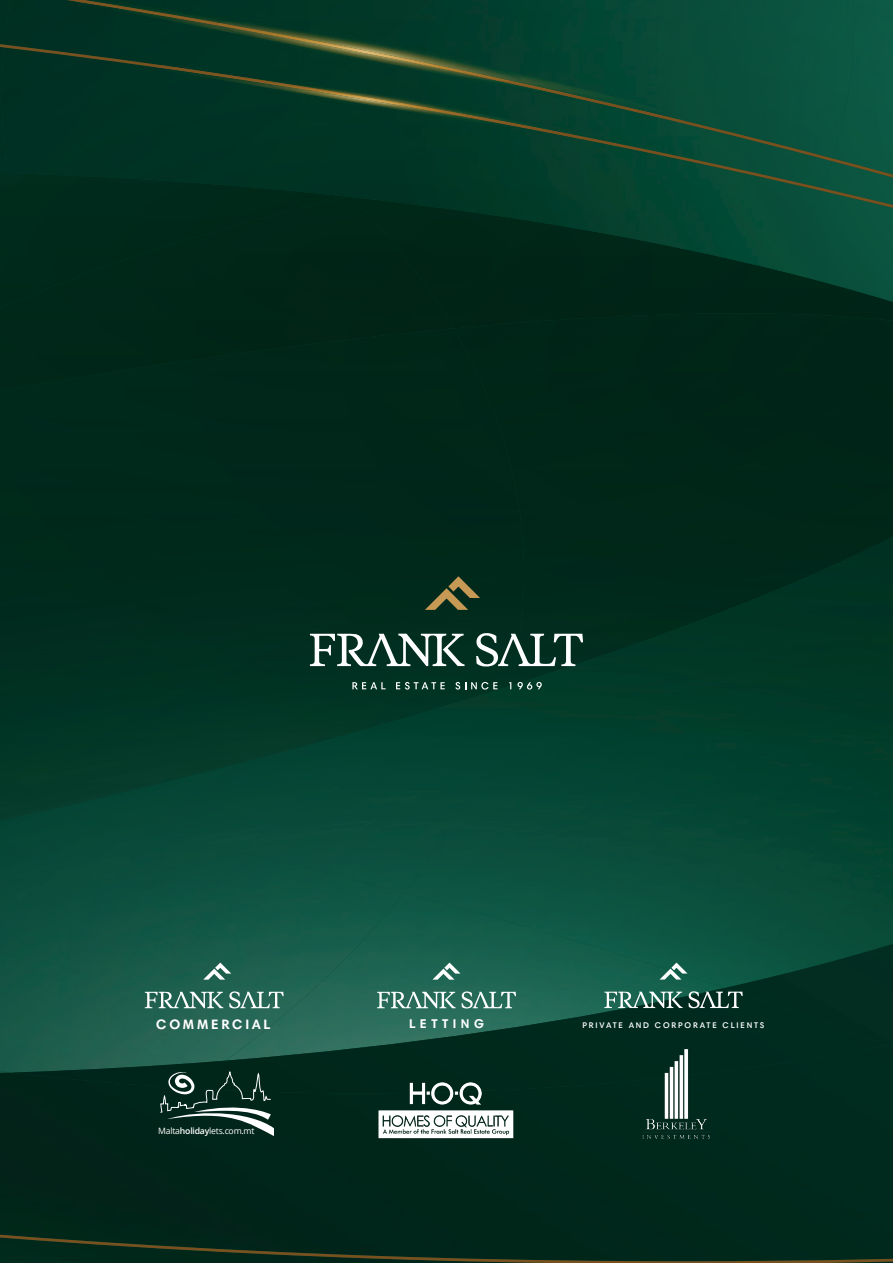
<style>
.page{position:relative;width:893px;height:1263px;background:#fff}
.page>*{position:absolute;margin:0;border:0;box-sizing:border-box;transform-origin:0 0}
.t1{font:700 13.8px "Harmonia Sans Pro Cyr";letter-spacing:.2em;color:#fff}
.t2{font:700 12.75px "Harmonia Sans Pro Cyr";color:#fff}
.t3{font:8.7px "Open Sans";letter-spacing:-.025em;color:#fff}
.t4{font:600 8.25px "Harmonia Sans Pro Cyr";letter-spacing:.22em;color:#fff}
.s1{font-weight:600}
</style>
<div class="page">
<img style="left:495px;top:735px;width:398px;height:209px">
<div style="left:0;top:735px;width:50px;height:64px;background:#033927"></div>
<img style="left:50px;top:735px;width:445px;height:158px">
<div style="left:524px;top:328px;width:369px;height:209px;background:#002618"></div>
<div style="left:454px;top:271px;width:439px;height:57px;background:#002517"></div>
<img style="left:524px;top:537px;width:369px;height:198px">
<img style="left:0;top:328px;width:524px;height:407px">
<div style="left:0;top:223px;width:454px;height:168px;background:#002619"></div>
<img style="left:345px;top:686px;width:165px;height:49px">
<img style="left:725px;top:944px;width:168px;height:101px">
<img style="left:781px;top:223px;width:112px;height:79px">
<img style="left:2px;top:223px;width:852px;height:48px">
<img style="left:404px;top:893px;width:321px;height:95px">
<img style="left:0;top:799px;width:50px;height:11px">
<img style="left:0;top:810px;width:404px;height:236px">
<img style="left:11px;top:988px;width:876px;height:58px">
<svg style="left:0;top:194px;width:893px;height:29px;background:#033725"></svg>
<svg style="left:0;top:0;width:893px;height:194px;background:#063f2d"></svg>
<img style="left:436px;top:68px;width:256px;height:53px">
<img style="left:499px;top:81px;width:187px;height:40px">
<div style="left:80px;top:0;width:222px;height:35px;background:#003425"></div>
<img style="left:71px;top:0;width:148px;height:26px">
<img style="left:218px;top:22px;width:303px;height:59px">
<img style="left:218px;top:23px;width:296px;height:58px">
<svg style="left:0;top:1046px;width:893px;height:6px;background:#104234"></svg>
<div style="left:0;top:1052px;width:893px;height:211px;background:#00271a"></div>
<svg style="left:352px;top:682px;width:34px;height:7px"></svg>
<svg style="left:396px;top:682px;width:49px;height:7px"></svg>
<svg style="left:455px;top:682px;width:42px;height:7px"></svg>
<svg style="left:509px;top:682px;width:2px;height:7px"></svg>
<svg style="left:517px;top:682px;width:25px;height:7px"></svg>
<svg style="left:425px;top:576px;width:55px;height:34px;background:#3e4d2d"></svg>
<svg style="left:476px;top:633px;width:107px;height:34px"></svg>
<svg style="left:310px;top:633px;width:154px;height:33px"></svg>
<svg style="left:203px;top:962px;width:28px;height:18px"></svg>
<svg style="left:229px;top:991px;width:55px;height:18px"></svg>
<svg style="left:145px;top:992px;width:78px;height:16px"></svg>
<svg style="left:432px;top:962px;width:28px;height:18px"></svg>
<svg style="left:377px;top:991px;width:139px;height:18px;background:#639487"></svg>
<svg style="left:660px;top:962px;width:27px;height:17px"></svg>
<svg style="left:604px;top:991px;width:139px;height:18px"></svg>
<svg style="left:159px;top:1071px;width:115px;height:66px;background:#27463d"></svg>
<img style="left:378px;top:1075px;width:137px;height:63px">
<img style="left:643px;top:1047px;width:67px;height:93px">
<p class="t1" style="left:156px;top:1016px;width:116px">COMMERCIAL</p>
<p class="t2" style="left:409px;top:1015px;width:76px">L E T T I N G</p>
<p class="t4" style="left:583px;top:1020px;width:183px">PRIVATE AND CORPORATE CLIENTS</p>
<p class="t3" style="left:158px;top:1125px;width:98px">Malta<span class="s1">holiday</span>lets.com.mt</p>
</div>
